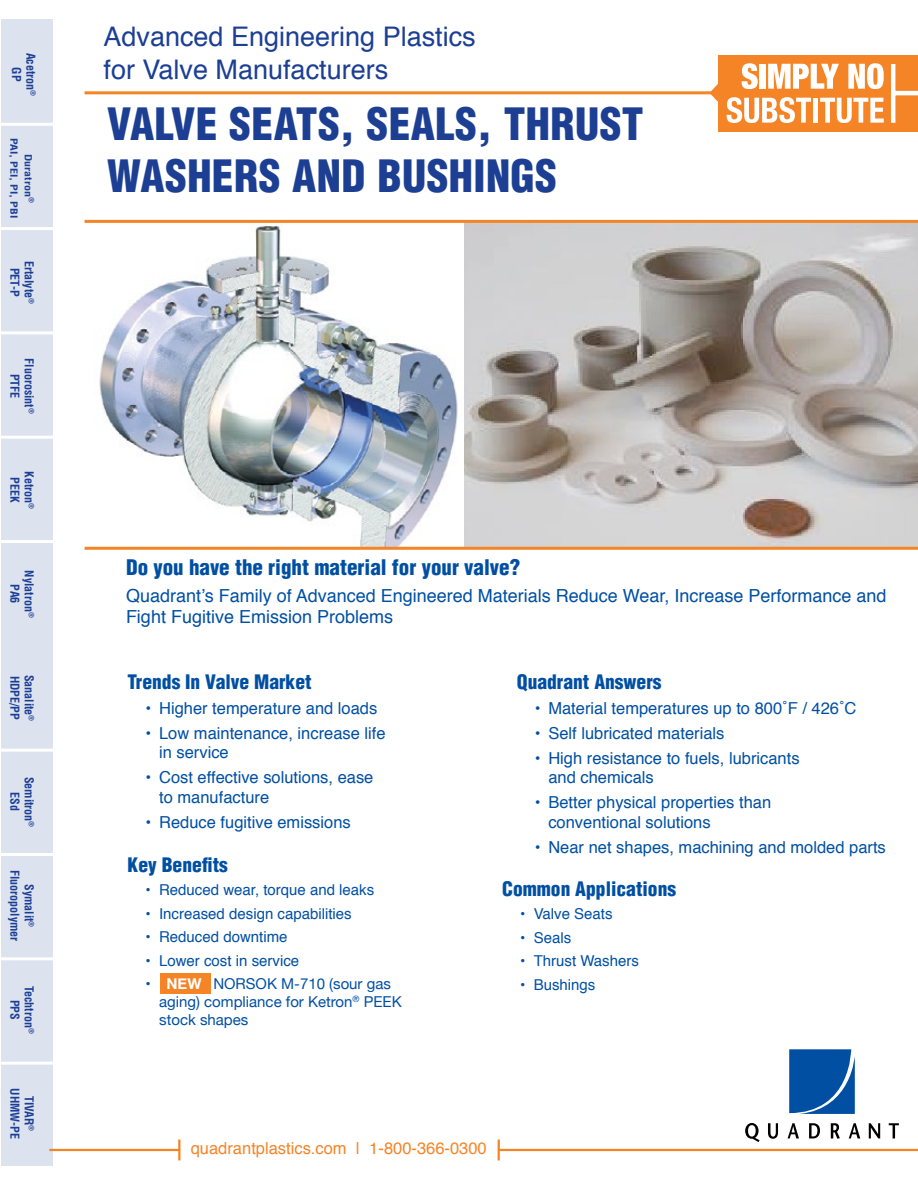
<style>
.page{position:relative;width:918px;height:1188px;background:#fff}
.page>*{position:absolute;margin:0;border:0;box-sizing:border-box;transform-origin:0 0}
.t1{font:900 condensed 43.5px/52.2px "Helvetica";letter-spacing:.01em;color:#1c3f94}
.t2{font:27px/32.4px "Helvetica";color:#1c3f94}
.t3{font:900 condensed 21px "Helvetica";color:#004fa3}
.t4{font:900 condensed 19.5px "Helvetica";color:#004fa3}
.t5{font:18px/21.6px "Helvetica";color:#004fa3}
.t6{font:16.5px/19.5px "Helvetica";color:#004fa3}
.t7{font:16.5px "Helvetica";color:#f58426}
.t8{font:15px "Helvetica";color:#004fa3}
.t9{font:15px/18px "Helvetica Neue";color:#004fa3}
.t10{font:700 15px "Helvetica Neue";color:#fff}
.t11{font:700 condensed 12px/14.4px "Helvetica";color:#1c3f94;text-align:center}
.t12{font:700 condensed 9.6px/14.4px "Helvetica";color:#1c3f94;text-align:center;scale:1.25 1}
</style>
<div class="page">
<div style="left:1px;top:19px;width:51px;height:1147px;background:#dde2ef"></div>
<hr style="left:0;top:123px;width:59px;height:3px;background:#fff">
<hr style="left:0;top:227px;width:59px;height:3px;background:#fff">
<hr style="left:0;top:331px;width:59px;height:3px;background:#fff">
<hr style="left:0;top:436px;width:59px;height:3px;background:#fff">
<hr style="left:0;top:540px;width:59px;height:3px;background:#fff">
<hr style="left:0;top:749px;width:59px;height:3px;background:#fff">
<hr style="left:0;top:853px;width:59px;height:3px;background:#fff">
<hr style="left:0;top:957px;width:59px;height:3px;background:#fff">
<hr style="left:0;top:1062px;width:59px;height:3px;background:#fff">
<hr style="left:49px;top:1149px;width:869px;height:2px;background:#f58426">
<div style="left:180px;top:1142px;width:318px;height:17px;background:#fff"></div>
<hr style="left:178px;top:1139px;width:2px;height:21px;background:#f58426">
<hr style="left:498px;top:1139px;width:2px;height:21px;background:#f58426">
<svg style="left:789px;top:1049px;width:66px;height:65px;background:#145caa"></svg>
<svg style="left:745px;top:1123px;width:15px;height:19px"></svg>
<svg style="left:768px;top:1123px;width:10px;height:16px"></svg>
<svg style="left:788px;top:1123px;width:11px;height:15px"></svg>
<svg style="left:809px;top:1123px;width:11px;height:15px"></svg>
<svg style="left:831px;top:1123px;width:9px;height:16px"></svg>
<svg style="left:849px;top:1123px;width:11px;height:15px"></svg>
<svg style="left:869px;top:1123px;width:11px;height:15px"></svg>
<svg style="left:889px;top:1123px;width:10px;height:15px"></svg>
<hr style="left:85px;top:91px;width:723px;height:3px;background:#f58426">
<div style="left:718px;top:55px;width:200px;height:77px;background:#f58426"></div>
<hr style="left:893px;top:91px;width:25px;height:4px;background:#fff">
<hr style="left:891px;top:64px;width:4px;height:59px;background:#fff">
<svg style="left:710px;top:63px;width:174px;height:60px"></svg>
<img style="left:94px;top:224px;width:370px;height:323px">
<img style="left:464px;top:223px;width:454px;height:324px">
<hr style="left:85px;top:547px;width:833px;height:3px;background:#f58426">
<hr style="left:85px;top:220px;width:833px;height:3px;background:#f58426">
<div style="left:160px;top:973px;width:50px;height:21px;background:#f58426"></div>
<p class="t11" style="left:38px;top:53px;width:45px;rotate:90deg">Acetron<sup>®<br></sup>GP</p>
<p class="t12" style="left:36px;top:138px;width:65px;rotate:90deg">Duratron<sup>®<br></sup>PAI, PEI, PI, PBI</p>
<p class="t11" style="left:37px;top:261px;width:45px;rotate:90deg">Ertalyte<sup>®<br></sup>PET-P</p>
<p class="t11" style="left:37px;top:358px;width:57px;rotate:90deg">Fluorosint<sup>®<br></sup>PTFE</p>
<p class="t11" style="left:37px;top:471px;width:39px;rotate:90deg">Ketron<sup>®<br></sup>PEEK</p>
<p class="t11" style="left:37px;top:570px;width:49px;rotate:90deg">Nylatron<sup>®<br></sup>PA6</p>
<p class="t11" style="left:37px;top:675px;width:48px;text-align:left;rotate:90deg">Sanalite<sup>®<br></sup>HDPE/PP</p>
<p class="t11" style="left:37px;top:777px;width:52px;rotate:90deg">Semitron<sup>®<br></sup>ESd</p>
<p class="t11" style="left:37px;top:870px;width:73px;rotate:90deg">Symalit<sup>®<br></sup>Fluoropolymer</p>
<p class="t11" style="left:37px;top:986px;width:49px;rotate:90deg">Techtron<sup>®<br></sup>PPS</p>
<p class="t11" style="left:37px;top:1088px;width:52px;rotate:90deg">TIVAR<sup>®<br></sup>UHMW-PE</p>
<h2 class="t2" style="left:104px;top:22px;width:374px">Advanced Engineering Plastics for Valve Manufacturers</h2>
<h1 class="t1" style="left:107px;top:97px;width:538px">VALVE SEATS, SEALS, THRUST<br>WASHERS AND BUSHINGS</h1>
<p class="t3" style="left:126px;top:554px;width:396px">Do you have the right material for your valve?</p>
<p class="t5" style="left:126px;top:585px;width:762px">Quadrant’s Family of Advanced Engineered Materials Reduce Wear, Increase Performance and<br>Fight Fugitive Emission Problems</p>
<p class="t4" style="left:128px;top:670px;width:185px">Trends In Valve Market</p>
<p class="t6" style="left:146px;top:699px;width:233px">• Higher temperature and loads</p>
<p class="t6" style="left:159px;top:724px;width:228px;text-indent:-13px">• Low maintenance, increase life in service</p>
<p class="t6" style="left:159px;top:768px;width:216px;text-indent:-13px">• Cost effective solutions, ease to manufacture</p>
<p class="t6" style="left:146px;top:813px;width:207px">• Reduce fugitive emissions</p>
<p class="t4" style="left:128px;top:853px;width:102px">Key Benefits</p>
<p class="t8" style="left:146px;top:879px;width:230px">• Reduced wear, torque and leaks</p>
<p class="t8" style="left:146px;top:902px;width:208px">• Increased design capabilities</p>
<p class="t8" style="left:146px;top:925px;width:143px">• Reduced downtime</p>
<p class="t8" style="left:146px;top:949px;width:155px">• Lower cost in service</p>
<p class="t9" style="left:146px;top:976px;width:7px">•</p>
<p class="t9" style="left:159px;top:976px;width:244px;text-indent:54px">NORSOK M-710 (sour gas aging) compliance for Ketron<sup>®</sup> PEEK stock shapes</p>
<p class="t10" style="left:167px;top:972px;width:36px">NEW</p>
<p class="t4" style="left:517px;top:670px;width:146px">Quadrant Answers</p>
<p class="t6" style="left:535px;top:699px;width:323px">• Material temperatures up to 800˚F / 426˚C</p>
<p class="t6" style="left:535px;top:724px;width:191px">• Self lubricated materials</p>
<p class="t6" style="left:548px;top:749px;width:253px;text-indent:-13px">• High resistance to fuels, lubricants and chemicals</p>
<p class="t6" style="left:548px;top:793px;width:224px;text-indent:-13px">• Better physical properties than conventional solutions</p>
<p class="t6" style="left:535px;top:838px;width:352px">• Near net shapes, machining and molded parts</p>
<p class="t4" style="left:502px;top:877px;width:175px">Common Applications</p>
<p class="t8" style="left:520px;top:903px;width:94px">• Valve Seats</p>
<p class="t8" style="left:520px;top:926px;width:53px">• Seals</p>
<p class="t8" style="left:520px;top:949px;width:120px">• Thrust Washers</p>
<p class="t8" style="left:520px;top:973px;width:77px">• Bushings</p>
<p class="t7" style="left:191px;top:1136px;width:297px">quadrantplastics.com | 1-800-366-0300</p>
</div>
